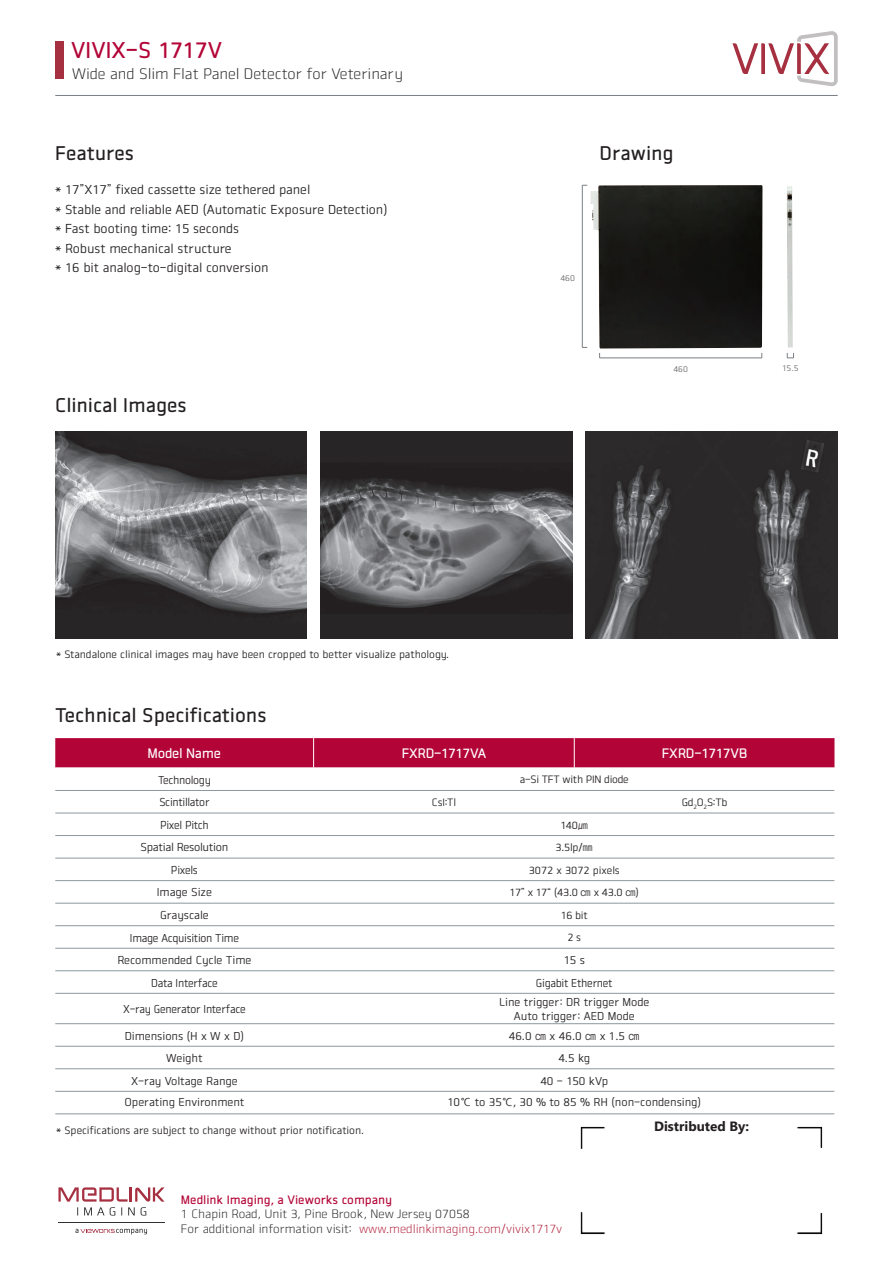
<style>
.page{position:relative;width:893px;height:1263px;background:#fff}
.page>*{position:absolute;margin:0;border:0;box-sizing:border-box;transform-origin:0 0}
.t1{font:22.5px "Vieworks B";color:#b30437}
.t2{font:19.5px "Vieworks B";color:#231f20}
.t3{font:15px "Vieworks L";color:#231f20}
.t4{font:13.5px "Vieworks B";letter-spacing:-.02em;color:#fff}
.t5{font:700 13.5px "Microsoft Phags Pa";color:#231f20}
.t6{font:13.5px "Vieworks B";letter-spacing:-.04em;color:#fff}
.t7{font:12.75px/19.5px "Vieworks M";color:#231f20}
.t8{font:12px/14.4px "Vieworks L";color:#231f20}
.t9{font:12px "Vieworks B";color:#b30437}
.t10{font:11.25px/13.5px "Vieworks M";color:#231f20;text-align:center}
.t11{font:11.25px "Vieworks M";letter-spacing:-.02em;color:#231f20;scale:.95 1}
.t12{font:11.25px "Vieworks M";letter-spacing:-.02em;color:#231f20}
.t13{font:11.25px "Vieworks M";color:#231f20;scale:.95 1}
.t14{font:10.5px "Vieworks M";color:#231f20}
.t15{font:10.5px "Vieworks M";letter-spacing:-.02em;color:#231f20}
.t16{font:8.25px "Vieworks M";color:#6c6d70}
.s1{color:#b01e39}
</style>
<div class="page">
<div style="left:55px;top:41px;width:9px;height:38px;background:#a62f40"></div>
<hr style="left:55px;top:95px;width:783px;height:1px;background:#797f84">
<img style="left:590px;top:185px;width:172px;height:164px">
<img style="left:787px;top:186px;width:6px;height:161px">
<hr style="left:599px;top:358px;width:163px;height:1px;background:#797f84">
<svg style="left:787px;top:353px;width:7px;height:6px"></svg>
<hr style="left:582px;top:185px;width:1px;height:163px;background:#797f84">
<svg style="left:732px;top:31px;width:106px;height:55px"></svg>
<img style="left:55px;top:432px;width:252px;height:207px">
<img style="left:320px;top:432px;width:252px;height:207px">
<img style="left:586px;top:432px;width:252px;height:207px">
<svg style="left:55px;top:738px;width:780px;height:30px;background:#b50a3c"></svg>
<svg style="left:55px;top:812px;width:780px;height:280px"></svg>
<hr style="left:55px;top:971px;width:259px;height:1px;background:#fff">
<hr style="left:55px;top:926px;width:259px;height:1px;background:#fff">
<hr style="left:313px;top:738px;width:1px;height:30px;background:#fff">
<hr style="left:574px;top:738px;width:1px;height:30px;background:#fff">
<hr style="left:314px;top:971px;width:260px;height:1px;background:#fff">
<hr style="left:574px;top:971px;width:261px;height:1px;background:#fff">
<hr style="left:574px;top:858px;width:261px;height:1px;background:#fff">
<hr style="left:574px;top:813px;width:261px;height:1px;background:#fff">
<hr style="left:574px;top:835px;width:261px;height:1px;background:#fff">
<hr style="left:314px;top:926px;width:260px;height:1px;background:#fff">
<hr style="left:574px;top:925px;width:261px;height:1px;background:#fff">
<hr style="left:574px;top:926px;width:261px;height:1px;background:#fff">
<hr style="left:574px;top:880px;width:261px;height:1px;background:#fff">
<hr style="left:574px;top:903px;width:261px;height:1px;background:#fff">
<hr style="left:55px;top:790px;width:779px;height:1px;background:#8b98a0">
<hr style="left:55px;top:813px;width:779px;height:1px;background:#8b98a0">
<hr style="left:55px;top:835px;width:779px;height:1px;background:#8b98a0">
<hr style="left:55px;top:858px;width:779px;height:1px;background:#8b98a0">
<hr style="left:55px;top:880px;width:779px;height:1px;background:#8b98a0">
<hr style="left:55px;top:903px;width:779px;height:1px;background:#8b98a0">
<hr style="left:55px;top:925px;width:779px;height:1px;background:#8b98a0">
<hr style="left:55px;top:948px;width:779px;height:1px;background:#8b98a0">
<hr style="left:55px;top:970px;width:779px;height:1px;background:#8b98a0">
<hr style="left:55px;top:993px;width:779px;height:1px;background:#8b98a0">
<hr style="left:55px;top:1023px;width:779px;height:1px;background:#8b98a0">
<hr style="left:55px;top:1046px;width:779px;height:1px;background:#8b98a0">
<hr style="left:55px;top:1068px;width:779px;height:1px;background:#8b98a0">
<hr style="left:55px;top:1113px;width:779px;height:1px;background:#8b98a0">
<hr style="left:55px;top:1091px;width:779px;height:1px;background:#8b98a0">
<img style="left:580px;top:1126px;width:243px;height:109px">
<svg style="left:58px;top:1187px;width:107px;height:28px"></svg>
<svg style="left:75px;top:1229px;width:72px;height:5px"></svg>
<hr style="left:59px;top:1222px;width:106px;height:1px;background:#313132">
<h1 class="t1" style="left:71px;top:37px;width:153px">VIVIX-S 1717V</h1>
<h3 class="t3" style="left:72px;top:65px;width:332px">Wide and Slim Flat Panel Detector for Veterinary</h3>
<h2 class="t2" style="left:55px;top:142px;width:80px">Features</h2>
<p class="t7" style="left:55px;top:180px;width:334px">* 17”X17” fixed cassette size tethered panel<br>* Stable and reliable AED (Automatic Exposure Detection) * Fast booting time: 15 seconds<br>* Robust mechanical structure<br>* 16 bit analog-to-digital conversion</p>
<h2 class="t2" style="left:55px;top:393px;width:133px">Clinical Images</h2>
<p class="t14" style="left:56px;top:648px;width:394px">* Standalone clinical images may have been cropped to better visualize pathology.</p>
<h2 class="t2" style="left:600px;top:142px;width:75px">Drawing</h2>
<p class="t16" style="left:560px;top:273px;width:16px">460</p>
<p class="t16" style="left:673px;top:365px;width:16px">460</p>
<p class="t16" style="left:782px;top:363px;width:18px">15.5</p>
<h2 class="t2" style="left:55px;top:704px;width:213px">Technical Specifications</h2>
<p class="t4" style="left:148px;top:746px;width:75px">Model Name</p>
<p class="t6" style="left:402px;top:746px;width:86px">FXRD-1717VA</p>
<p class="t4" style="left:662px;top:746px;width:87px">FXRD-1717VB</p>
<p class="t11" style="left:158px;top:773px;width:57px">Technology</p>
<p class="t15" style="left:520px;top:774px;width:110px">a-Si TFT with PIN diode</p>
<p class="t11" style="left:159px;top:796px;width:54px">Scintillator</p>
<p class="t14" style="left:432px;top:796px;width:26px">CsI:Tl</p>
<p class="t14" style="left:682px;top:796px;width:47px">Gd<sub>2</sub>O<sub>2</sub>S:Tb</p>
<p class="t11" style="left:160px;top:818px;width:53px">Pixel Pitch</p>
<p class="t14" style="left:560px;top:819px;width:29px">140㎛</p>
<p class="t12" style="left:141px;top:841px;width:89px">Spatial Resolution</p>
<p class="t14" style="left:556px;top:841px;width:39px">3.5lp/㎜</p>
<p class="t13" style="left:171px;top:863px;width:30px">Pixels</p>
<p class="t14" style="left:529px;top:864px;width:93px">3072 x 3072 pixels</p>
<p class="t10" style="left:157px;top:886px;width:57px">Image Size</p>
<p class="t14" style="left:510px;top:886px;width:131px">17” x 17“ (43.0 ㎝ x 43.0 ㎝)</p>
<p class="t10" style="left:160px;top:908px;width:50px">Grayscale</p>
<p class="t14" style="left:561px;top:909px;width:28px">16 bit</p>
<p class="t11" style="left:130px;top:931px;width:116px">Image Acquisition Time</p>
<p class="t14" style="left:567px;top:931px;width:15px">2 s</p>
<p class="t10" style="left:117px;top:953px;width:136px">Recommended Cycle Time</p>
<p class="t10" style="left:564px;top:953px;width:23px">15 s</p>
<p class="t11" style="left:151px;top:976px;width:72px">Data Interface</p>
<p class="t11" style="left:536px;top:976px;width:82px">Gigabit Ethernet</p>
<p class="t11" style="left:123px;top:1003px;width:130px">X-ray Generator Interface</p>
<p class="t10" style="left:499px;top:996px;width:152px">Line trigger: DR trigger Mode<br>Auto trigger: AED Mode</p>
<p class="t10" style="left:125px;top:1029px;width:121px">Dimensions (H x W x D)</p>
<p class="t10" style="left:509px;top:1029px;width:132px">46.0 ㎝ x 46.0 ㎝ x 1.5 ㎝</p>
<p class="t10" style="left:166px;top:1051px;width:38px">Weight</p>
<p class="t10" style="left:558px;top:1051px;width:33px">4.5 kg</p>
<p class="t10" style="left:131px;top:1074px;width:108px">X-ray Voltage Range</p>
<p class="t10" style="left:540px;top:1074px;width:69px">40 - 150 kVp</p>
<p class="t10" style="left:124px;top:1095px;width:122px">Operating Environment</p>
<p class="t10" style="left:447px;top:1095px;width:255px">10℃ to 35℃, 30 % to 85 % RH (non-condensing)</p>
<p class="t14" style="left:56px;top:1124px;width:309px">* Specifications are subject to change without prior notification.</p>
<p class="t5" style="left:654px;top:1116px;width:96px">Distributed By:</p>
<p class="t9" style="left:181px;top:1192px;width:213px">Medlink Imaging, a Vieworks company</p>
<p class="t8" style="left:181px;top:1207px;width:383px">1 Chapin Road, Unit 3, Pine Brook, New Jersey 07058<br>For additional information visit: <span class="s1">www.medlinkimaging.com/vivix1717v</span></p>
</div>
